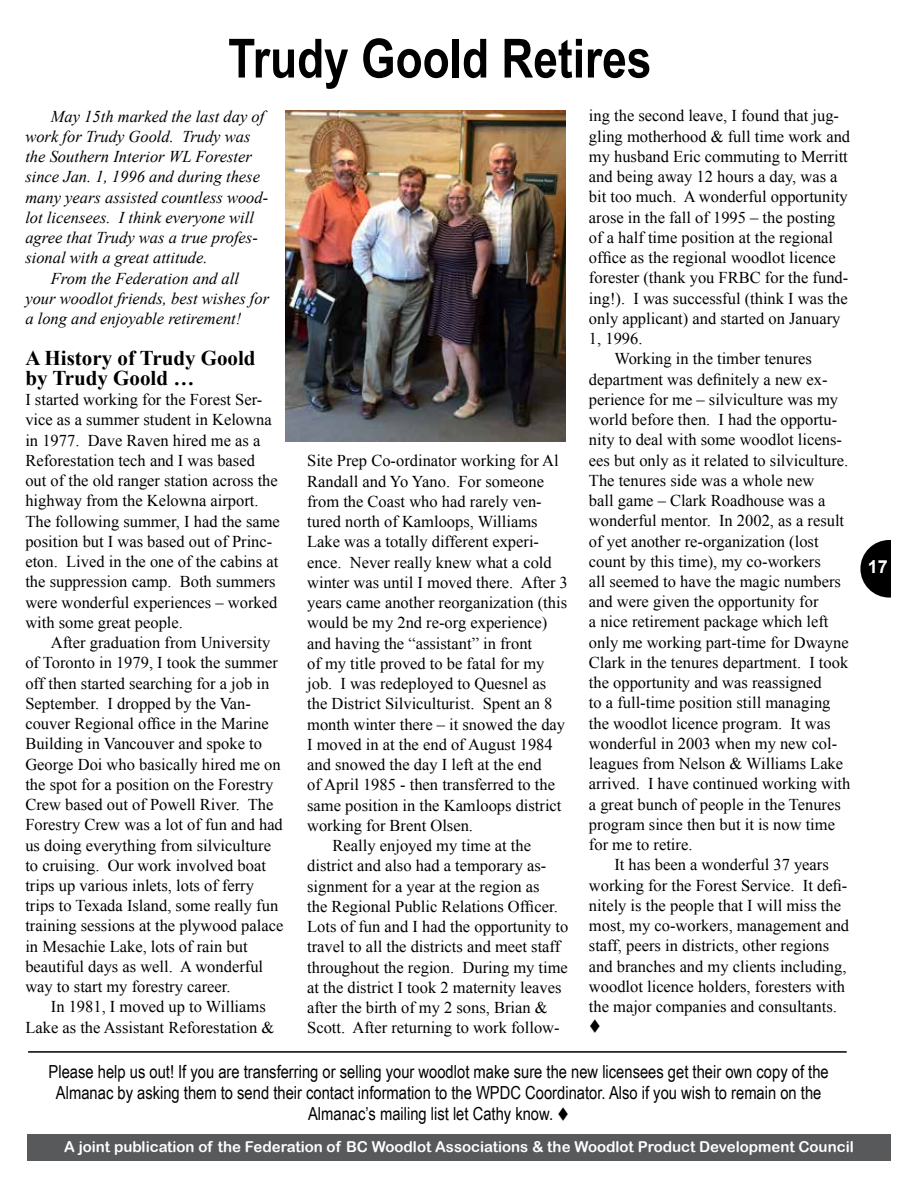
<style>
.page{position:relative;width:918px;height:1188px;background:#fff}
.page>*{position:absolute;margin:0;border:0;box-sizing:border-box;transform-origin:0 0}
.t1{font:700 54px "Arial Narrow";color:#000}
.t2{font:700 21px/20.2px "Times New Roman";color:#000}
.t3{font:18px/21px "Arial Narrow";color:#000;text-align:center}
.t4{font:700 18px "Arial";color:#fff}
.t5{font:16.5px/20.2px "Times New Roman";color:#000}
.t6{font:italic 16.5px "Times New Roman";color:#000}
.t7{font:15px "Arial Rounded MT Bold";color:#fff}
</style>
<div class="page">
<div style="left:27px;top:1134px;width:864px;height:27px;background:#58595b"></div>
<div style="left:860px;top:540px;width:58px;height:58px;background:#000;border-radius:50%"></div>
<div style="left:891px;top:502px;width:27px;height:135px;background:#fff"></div>
<img style="left:285px;top:110px;width:281px;height:332px">
<hr style="left:28px;top:1051px;width:819px;height:2px;background:#000">
<h1 class="t1" style="left:228px;top:18px;width:425px">Trudy Goold Retires</h1>
<p class="t6" style="left:51px;top:105px;width:215px">May 15th marked the last day of</p>
<p class="t6" style="left:25px;top:125px;width:227px">work for Trudy Goold. Trudy was</p>
<p class="t6" style="left:25px;top:145px;width:228px">the Southern Interior WL Forester</p>
<p class="t6" style="left:25px;top:165px;width:236px">since Jan. 1, 1996 and during these</p>
<p class="t6" style="left:25px;top:186px;width:244px">many years assisted countless wood-</p>
<p class="t6" style="left:25px;top:206px;width:230px">lot licensees. I think everyone will</p>
<p class="t6" style="left:25px;top:226px;width:234px">agree that Trudy was a true profes-</p>
<p class="t6" style="left:25px;top:246px;width:184px">sional with a great attitude.</p>
<p class="t6" style="left:51px;top:267px;width:190px">From the Federation and all</p>
<p class="t6" style="left:25px;top:287px;width:245px">your woodlot friends, best wishes for</p>
<p class="t6" style="left:25px;top:307px;width:217px">a long and enjoyable retirement!</p>
<p class="t2" style="left:25px;top:347px;width:232px">A History of Trudy Goold by Trudy Goold …</p>
<p class="t5" style="left:25px;top:389px;width:256px">I started working for the Forest Ser&shy;vice as a summer student in Kelowna in 1977. Dave Raven hired me as a Reforestation tech and I was based out of the old ranger station across the highway from the Kelowna airport.<br>The following summer, I had the same position but I was based out of Princ&shy;eton. Lived in the one of the cabins at the suppression camp. Both summers were wonderful experiences – worked with some great people.</p>
<p class="t5" style="left:25px;top:632px;width:260px;text-indent:25px">After graduation from University of Toronto in 1979, I took the summer off then started searching for a job in September. I dropped by the Van&shy;couver Regional office in the Marine Building in Vancouver and spoke to George Doi who basically hired me on the spot for a position on the Forestry Crew based out of Powell River. The Forestry Crew was a lot of fun and had us doing everything from silviculture to cruising. Our work involved boat trips up various inlets, lots of ferry trips to Texada Island, some really fun training sessions at the plywood palace in Mesachie Lake, lots of rain but beautiful days as well. A wonderful way to start my forestry career.</p>
<p class="t5" style="left:25px;top:997px;width:250px;text-indent:25px">In 1981, I moved up to Williams<br>Lake as the Assistant Reforestation &amp;</p>
<p class="t5" style="left:307px;top:451px;width:253px">Site Prep Co-ordinator working for Al</p>
<p class="t5" style="left:307px;top:471px;width:238px">Randall and Yo Yano. For someone</p>
<p class="t5" style="left:307px;top:491px;width:236px">from the Coast who had rarely ven-</p>
<p class="t5" style="left:307px;top:511px;width:232px">tured north of Kamloops, Williams</p>
<p class="t5" style="left:307px;top:532px;width:233px">Lake was a totally different experi-</p>
<p class="t5" style="left:307px;top:552px;width:246px">ence. Never really knew what a cold</p>
<p class="t5" style="left:307px;top:572px;width:262px">winter was until I moved there. After 3</p>
<p class="t5" style="left:307px;top:592px;width:261px">years came another reorganization (this</p>
<p class="t5" style="left:307px;top:613px;width:242px">would be my 2nd re-org experience)</p>
<p class="t5" style="left:307px;top:633px;width:227px">and having the “assistant” in front</p>
<p class="t5" style="left:307px;top:653px;width:239px">of my title proved to be fatal for my</p>
<p class="t5" style="left:307px;top:673px;width:241px">job. I was redeployed to Quesnel as</p>
<p class="t5" style="left:307px;top:694px;width:247px">the District Silviculturist. Spent an 8</p>
<p class="t5" style="left:307px;top:714px;width:260px">month winter there – it snowed the day</p>
<p class="t5" style="left:307px;top:734px;width:247px">I moved in at the end of August 1984</p>
<p class="t5" style="left:307px;top:754px;width:236px">and snowed the day I left at the end</p>
<p class="t5" style="left:307px;top:775px;width:249px">of April 1985 - then transferred to the</p>
<p class="t5" style="left:307px;top:795px;width:256px">same position in the Kamloops district</p>
<p class="t5" style="left:307px;top:815px;width:167px">working for Brent Olsen.</p>
<p class="t5" style="left:333px;top:835px;width:200px">Really enjoyed my time at the</p>
<p class="t5" style="left:307px;top:856px;width:241px">district and also had a temporary as-</p>
<p class="t5" style="left:307px;top:876px;width:234px">signment for a year at the region as</p>
<p class="t5" style="left:307px;top:896px;width:252px">the Regional Public Relations Officer.</p>
<p class="t5" style="left:307px;top:916px;width:263px">Lots of fun and I had the opportunity to</p>
<p class="t5" style="left:307px;top:936px;width:255px">travel to all the districts and meet staff</p>
<p class="t5" style="left:307px;top:957px;width:262px">throughout the region. During my time</p>
<p class="t5" style="left:307px;top:977px;width:256px">at the district I took 2 maternity leaves</p>
<p class="t5" style="left:307px;top:997px;width:242px">after the birth of my 2 sons, Brian &amp;</p>
<p class="t5" style="left:307px;top:1017px;width:254px">Scott. After returning to work follow-</p>
<p class="t5" style="left:589px;top:105px;width:252px">ing the second leave, I found that jug-</p>
<p class="t5" style="left:589px;top:126px;width:263px">gling motherhood &amp; full time work and</p>
<p class="t5" style="left:589px;top:146px;width:260px">my husband Eric commuting to Merritt</p>
<p class="t5" style="left:589px;top:166px;width:250px">and being away 12 hours a day, was a</p>
<p class="t5" style="left:589px;top:186px;width:260px">bit too much. A wonderful opportunity</p>
<p class="t5" style="left:589px;top:207px;width:248px">arose in the fall of 1995 – the posting</p>
<p class="t5" style="left:589px;top:227px;width:246px">of a half time position at the regional</p>
<p class="t5" style="left:589px;top:247px;width:248px">office as the regional woodlot licence</p>
<p class="t5" style="left:589px;top:267px;width:261px">forester (thank you FRBC for the fund-</p>
<p class="t5" style="left:589px;top:288px;width:260px">ing!). I was successful (think I was the</p>
<p class="t5" style="left:589px;top:308px;width:253px">only applicant) and started on January</p>
<p class="t5" style="left:589px;top:328px;width:55px">1, 1996.</p>
<p class="t5" style="left:614px;top:348px;width:199px">Working in the timber tenures</p>
<p class="t5" style="left:589px;top:369px;width:240px">department was definitely a new ex-</p>
<p class="t5" style="left:589px;top:389px;width:251px">perience for me – silviculture was my</p>
<p class="t5" style="left:589px;top:409px;width:250px">world before then. I had the opportu-</p>
<p class="t5" style="left:589px;top:429px;width:254px">nity to deal with some woodlot licens-</p>
<p class="t5" style="left:589px;top:450px;width:261px">ees but only as it related to silviculture.</p>
<p class="t5" style="left:589px;top:470px;width:227px">The tenures side was a whole new</p>
<p class="t5" style="left:589px;top:490px;width:238px">ball game – Clark Roadhouse was a</p>
<p class="t5" style="left:589px;top:510px;width:257px">wonderful mentor. In 2002, as a result</p>
<p class="t5" style="left:589px;top:531px;width:231px">of yet another re-organization (lost</p>
<p class="t5" style="left:589px;top:551px;width:233px">count by this time), my co-workers</p>
<p class="t5" style="left:589px;top:571px;width:254px">all seemed to have the magic numbers</p>
<p class="t5" style="left:589px;top:591px;width:231px">and were given the opportunity for</p>
<p class="t5" style="left:589px;top:612px;width:241px">a nice retirement package which left</p>
<p class="t5" style="left:589px;top:632px;width:261px">only me working part-time for Dwayne</p>
<p class="t5" style="left:589px;top:652px;width:261px">Clark in the tenures department. I took</p>
<p class="t5" style="left:589px;top:672px;width:234px">the opportunity and was reassigned</p>
<p class="t5" style="left:589px;top:693px;width:243px">to a full-time position still managing</p>
<p class="t5" style="left:589px;top:713px;width:243px">the woodlot licence program. It was</p>
<p class="t5" style="left:589px;top:733px;width:250px">wonderful in 2003 when my new col-</p>
<p class="t5" style="left:589px;top:753px;width:256px">leagues from Nelson &amp; Williams Lake</p>
<p class="t5" style="left:589px;top:774px;width:263px">arrived. I have continued working with</p>
<p class="t5" style="left:589px;top:794px;width:253px">a great bunch of people in the Tenures</p>
<p class="t5" style="left:589px;top:814px;width:248px">program since then but it is now time</p>
<p class="t5" style="left:589px;top:834px;width:105px">for me to retire.</p>
<p class="t5" style="left:614px;top:855px;width:216px">It has been a wonderful 37 years</p>
<p class="t5" style="left:589px;top:875px;width:260px">working for the Forest Service. It defi-</p>
<p class="t5" style="left:589px;top:895px;width:254px">nitely is the people that I will miss the</p>
<p class="t5" style="left:589px;top:915px;width:262px">most, my co-workers, management and</p>
<p class="t5" style="left:589px;top:936px;width:242px">staff, peers in districts, other regions</p>
<p class="t5" style="left:589px;top:956px;width:259px">and branches and my clients including,</p>
<p class="t5" style="left:589px;top:976px;width:258px">woodlot licence holders, foresters with</p>
<p class="t5" style="left:589px;top:996px;width:249px">the major companies and consultants.</p>
<p class="t3" style="left:49px;top:1061px;width:782px">Please help us out! If you are transferring or selling your woodlot make sure the new licensees get their own copy of the<br>Almanac by asking them to send their contact information to the WPDC Coordinator. Also if you wish to remain on the<br>Almanac’s mailing list let Cathy know. ▼</p>
<p class="t7" style="left:64px;top:1138px;width:791px">A joint publication of the Federation of BC Woodlot Associations &amp; the Woodlot Product Development Council</p>
<p class="t4" style="left:868px;top:554px;width:22px">17</p>
</div>
